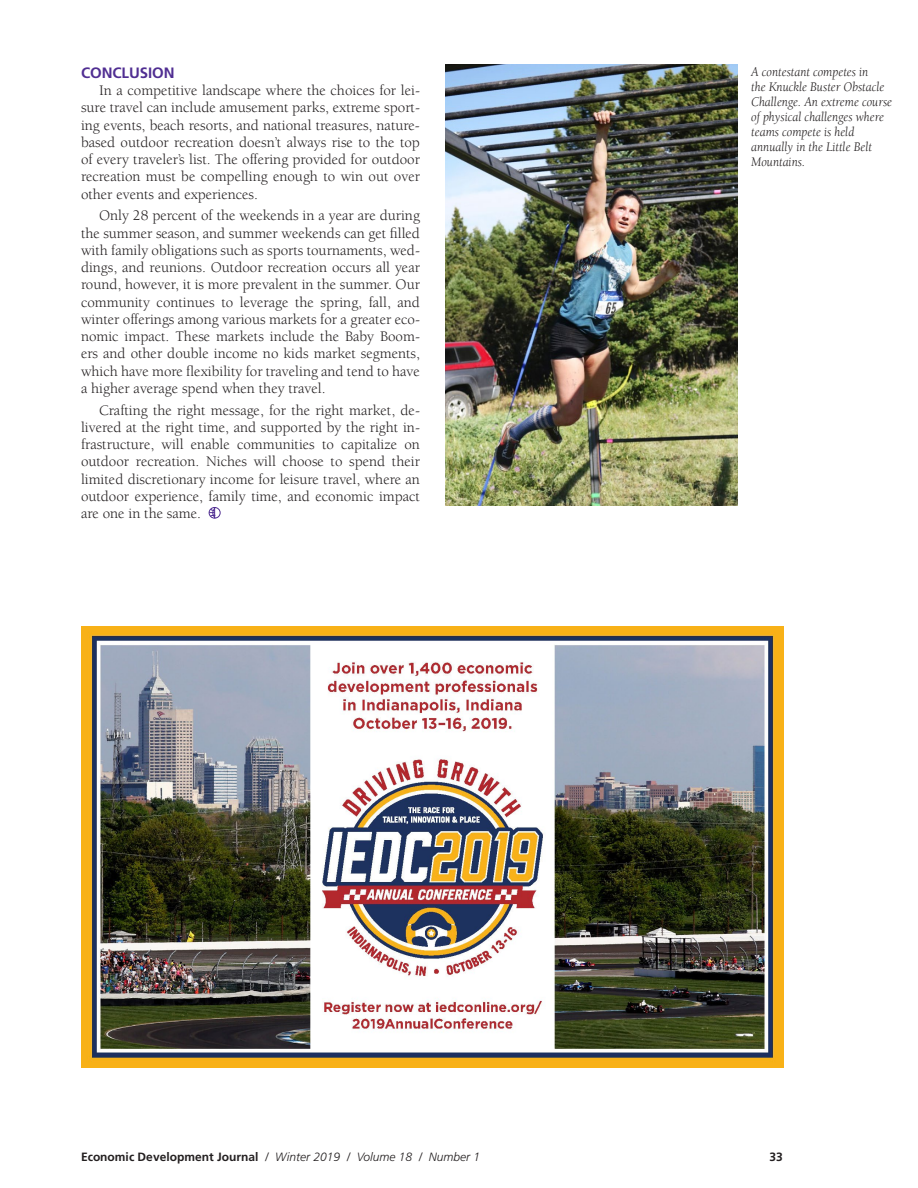
<style>
.page{position:relative;width:918px;height:1188px;background:#fff}
.page>*{position:absolute;margin:0;border:0;box-sizing:border-box;transform-origin:0 0}
.Body_Copy{font:15px/17.2px "Berkeley";color:#231f20;text-align:justify}
.Subhead_1{font:700 15px "Frutiger";letter-spacing:-.005em;color:#502e92}
.Photo_Captions-itali{font:italic 13.5px/15px "Berkeley";color:#231f20;scale:.95 1}
.t1{font:italic 300 12px "Frutiger";color:#231f20}
.t2{font:700 12px "Frutiger";color:#231f20}
.s1{font-weight:700;font-style:normal}
</style>
<div class="page">
<div style="left:209px;top:507px;width:11px;height:11px;border:1px solid #502e92;border-radius:50%"></div>
<svg style="left:209px;top:507px;width:7px;height:12px"></svg>
<img style="left:446px;top:65px;width:292px;height:440px">
<img style="left:81px;top:626px;width:703px;height:441px">
<p class="Subhead_1" style="left:81px;top:64px;width:95px">CONCLUSION</p>
<p class="Body_Copy" style="left:81px;top:82px;width:341px;text-indent:18px">In a competitive landscape where the choices for lei&shy;sure travel can include amusement parks, extreme sport&shy;ing events, beach resorts, and national treasures, nature&shy;based outdoor recreation doesn’t always rise to the top of every traveler’s list. The offering provided for outdoor recreation must be compelling enough to win out over other events and experiences.</p>
<p class="Body_Copy" style="left:81px;top:207px;width:341px;text-indent:18px">Only 28 percent of the weekends in a year are during the summer season, and summer weekends can get filled with family obligations such as sports tournaments, wed&shy;dings, and reunions. Outdoor recreation occurs all year round, however, it is more prevalent in the summer. Our community continues to leverage the spring, fall, and winter offerings among various markets for a greater eco&shy;nomic impact. These markets include the Baby Boom&shy;ers and other double income no kids market segments, which have more flexibility for traveling and tend to have a higher average spend when they travel.</p>
<p class="Body_Copy" style="left:81px;top:402px;width:341px;text-indent:18px">Crafting the right message, for the right market, de&shy;livered at the right time, and supported by the right in&shy;frastructure, will enable communities to capitalize on outdoor recreation. Niches will choose to spend their limited discretionary income for leisure travel, where an outdoor experience, family time, and economic impact are one in the same.</p>
<p class="Photo_Captions-itali" style="left:751px;top:65px;width:150px">A contestant competes in<br>the Knuckle Buster Obstacle<br>Challenge. An extreme course of physical challenges where teams compete is held annually in the Little Belt<br>Mountains.</p>
<p class="t1" style="left:81px;top:1150px;width:401px"><span class="s1">Economic Development Journal</span> / Winter 2019 / Volume 18 / Number 1</p>
<p class="t2" style="left:770px;top:1150px;width:15px">33</p>
</div>
